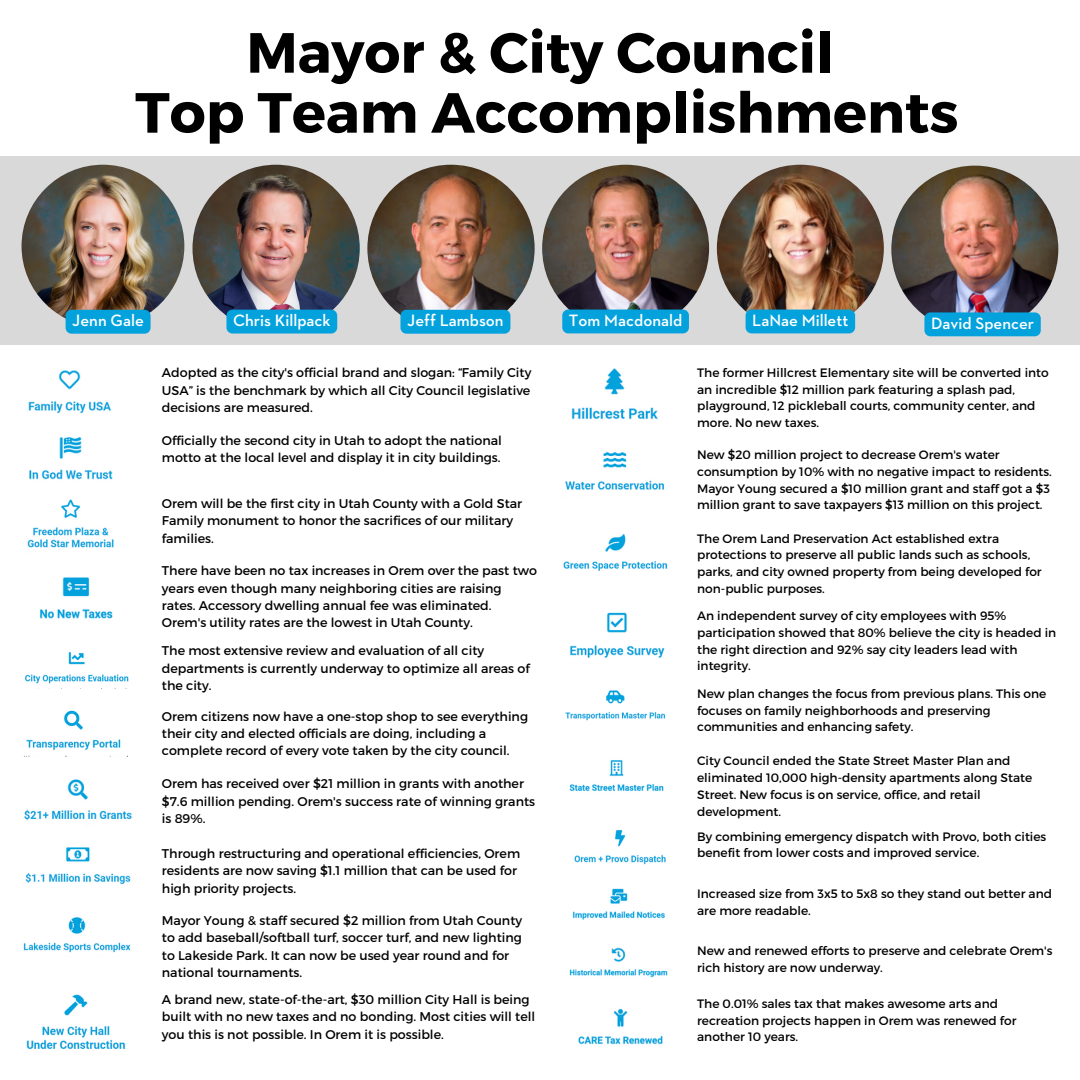
<style>
.page{position:relative;width:1080px;height:1080px;background:#fff}
.page>*{position:absolute;margin:0;border:0;box-sizing:border-box;transform-origin:0 0}
.t1{font:700 56.5px "Montserrat";color:#000}
.t2{font:600 16.75px "Neutraface 2 Text";color:#fff}
.t3{font:12.62px/17.4px "Montserrat";color:#000}
.t4{font:12.12px/16.8px "Montserrat";color:#000}
</style>
<div class="page">
<div style="left:0;top:156px;width:1080px;height:188px;background:#d9d9d9"></div>
<img style="left:28px;top:370px;width:83px;height:43px">
<img style="left:29px;top:437px;width:84px;height:43px">
<img style="left:27px;top:499px;width:87px;height:49px">
<img style="left:39px;top:577px;width:74px;height:42px">
<img style="left:25px;top:652px;width:104px;height:32px">
<img style="left:23px;top:710px;width:105px;height:47px">
<img style="left:24px;top:779px;width:108px;height:42px">
<img style="left:25px;top:847px;width:106px;height:38px">
<img style="left:23px;top:917px;width:108px;height:36px">
<img style="left:26px;top:994px;width:100px;height:55px">
<img style="left:571px;top:368px;width:87px;height:52px">
<img style="left:565px;top:452px;width:100px;height:38px">
<img style="left:563px;top:533px;width:105px;height:38px">
<img style="left:570px;top:612px;width:95px;height:46px">
<img style="left:565px;top:690px;width:100px;height:31px">
<img style="left:569px;top:760px;width:95px;height:31px">
<img style="left:574px;top:830px;width:92px;height:35px">
<img style="left:573px;top:888px;width:92px;height:32px">
<img style="left:569px;top:947px;width:99px;height:31px">
<img style="left:578px;top:1008px;width:85px;height:37px">
<img style="left:22px;top:165px;width:162px;height:163px;border-radius:50%">
<div style="left:66px;top:310px;width:85px;height:24px;background:#03a2dd;border-radius:6px"></div>
<img style="left:193px;top:165px;width:167px;height:167px;border-radius:50%">
<div style="left:226px;top:310px;width:111px;height:24px;background:#03a2dd;border-radius:6px"></div>
<img style="left:367px;top:165px;width:168px;height:167px;border-radius:50%">
<div style="left:400px;top:310px;width:110px;height:24px;background:#03a2dd;border-radius:6px"></div>
<img style="left:891px;top:166px;width:167px;height:167px;border-radius:50%">
<div style="left:924px;top:312px;width:117px;height:24px;background:#03a2dd;border-radius:6px"></div>
<img style="left:717px;top:165px;width:167px;height:167px;border-radius:50%">
<div style="left:746px;top:310px;width:109px;height:23px;background:#03a2dd;border-radius:6px"></div>
<img style="left:542px;top:165px;width:167px;height:167px;border-radius:50%">
<div style="left:562px;top:310px;width:127px;height:23px;background:#03a2dd;border-radius:6px"></div>
<p class="t1" style="left:246px;top:16px;width:589px">Mayor &amp; City Council</p>
<p class="t1" style="left:135px;top:76px;width:825px">Top Team Accomplishments</p>
<p class="t2" style="left:72px;top:313px;width:73px">Jenn Gale</p>
<p class="t2" style="left:233px;top:313px;width:99px">Chris Killpack</p>
<p class="t2" style="left:407px;top:313px;width:98px">Jeff Lambson</p>
<p class="t2" style="left:569px;top:313px;width:115px">Tom Macdonald</p>
<p class="t2" style="left:752px;top:313px;width:98px">LaNae Millett</p>
<p class="t2" style="left:931px;top:316px;width:104px">David Spencer</p>
<h1 class="t3" style="left:162px;top:364px;width:371px;text-align:justify">Adopted as the city's official brand and slogan: “Family City USA” is the benchmark by which all City Council legislative decisions are measured.</h1>
<p class="t3" style="left:162px;top:431px;width:342px">Officially the second city in Utah to adopt the national motto at the local level and display it in city buildings.</p>
<p class="t3" style="left:162px;top:494px;width:362px">Orem will be the first city in Utah County with a Gold Star<br>Family monument to honor the sacrifices of our military families.</p>
<h2 class="t3" style="left:162px;top:561px;width:377px">There have been no tax increases in Orem over the past two years even though many neighboring cities are raising rates. Accessory dwelling annual fee was eliminated.<br>Orem's utility rates are the lowest in Utah County.</h2>
<p class="t3" style="left:162px;top:642px;width:369px">The most extensive review and evaluation of all city departments is currently underway to optimize all areas of the city.</p>
<h2 class="t3" style="left:162px;top:707px;width:368px">Orem citizens now have a one-stop shop to see everything their city and elected officials are doing, including a complete record of every vote taken by the city council.</h2>
<p class="t3" style="left:162px;top:774px;width:375px">Orem has received over $21 million in grants with another $7.6 million pending. Orem's success rate of winning grants is 89%.</p>
<h2 class="t3" style="left:162px;top:844px;width:360px">Through restructuring and operational efficiencies, Orem residents are now saving $1.1 million that can be used for high priority projects.</h2>
<p class="t3" style="left:162px;top:911px;width:362px">Mayor Young &amp; staff secured $2 million from Utah County to add baseball/softball turf, soccer turf, and new lighting to Lakeside Park. It can now be used year round and for national tournaments.</p>
<h2 class="t3" style="left:162px;top:990px;width:375px">A brand new, state-of-the-art, $30 million City Hall is being built with no new taxes and no bonding. Most cities will tell you this is not possible. In Orem it is possible.</h2>
<p class="t4" style="left:697px;top:364px;width:353px">The former Hillcrest Elementary site will be converted into an incredible $12 million park featuring a splash pad, playground, 12 pickleball courts, community center, and more. No new taxes.</p>
<h2 class="t4" style="left:697px;top:446px;width:356px">New $20 million project to decrease Orem's water consumption by 10% with no negative impact to residents.<br>Mayor Young secured a $10 million grant and staff got a $3 million grant to save taxpayers $13 million on this project.</h2>
<p class="t4" style="left:697px;top:529px;width:346px">The Orem Land Preservation Act established extra protections to preserve all public lands such as schools, parks, and city owned property from being developed for non-public purposes.</p>
<h2 class="t4" style="left:697px;top:607px;width:361px">An independent survey of city employees with 95% participation showed that 80% believe the city is headed in the right direction and 92% say city leaders lead with integrity.</h2>
<p class="t4" style="left:697px;top:685px;width:351px">New plan changes the focus from previous plans. This one focuses on family neighborhoods and preserving communities and enhancing safety.</p>
<p class="t4" style="left:697px;top:752px;width:337px">City Council ended the State Street Master Plan and eliminated 10,000 high-density apartments along State Street. New focus is on service, office, and retail development.</p>
<p class="t4" style="left:697px;top:827px;width:351px">By combining emergency dispatch with Provo, both cities benefit from lower costs and improved service.</p>
<p class="t4" style="left:697px;top:885px;width:356px">Increased size from 3x5 to 5x8 so they stand out better and are more readable.</p>
<p class="t4" style="left:697px;top:942px;width:357px">New and renewed efforts to preserve and celebrate Orem's rich history are now underway.</p>
<p class="t4" style="left:697px;top:995px;width:321px">The 0.01% sales tax that makes awesome arts and recreation projects happen in Orem was renewed for another 10 years.</p>
</div>
